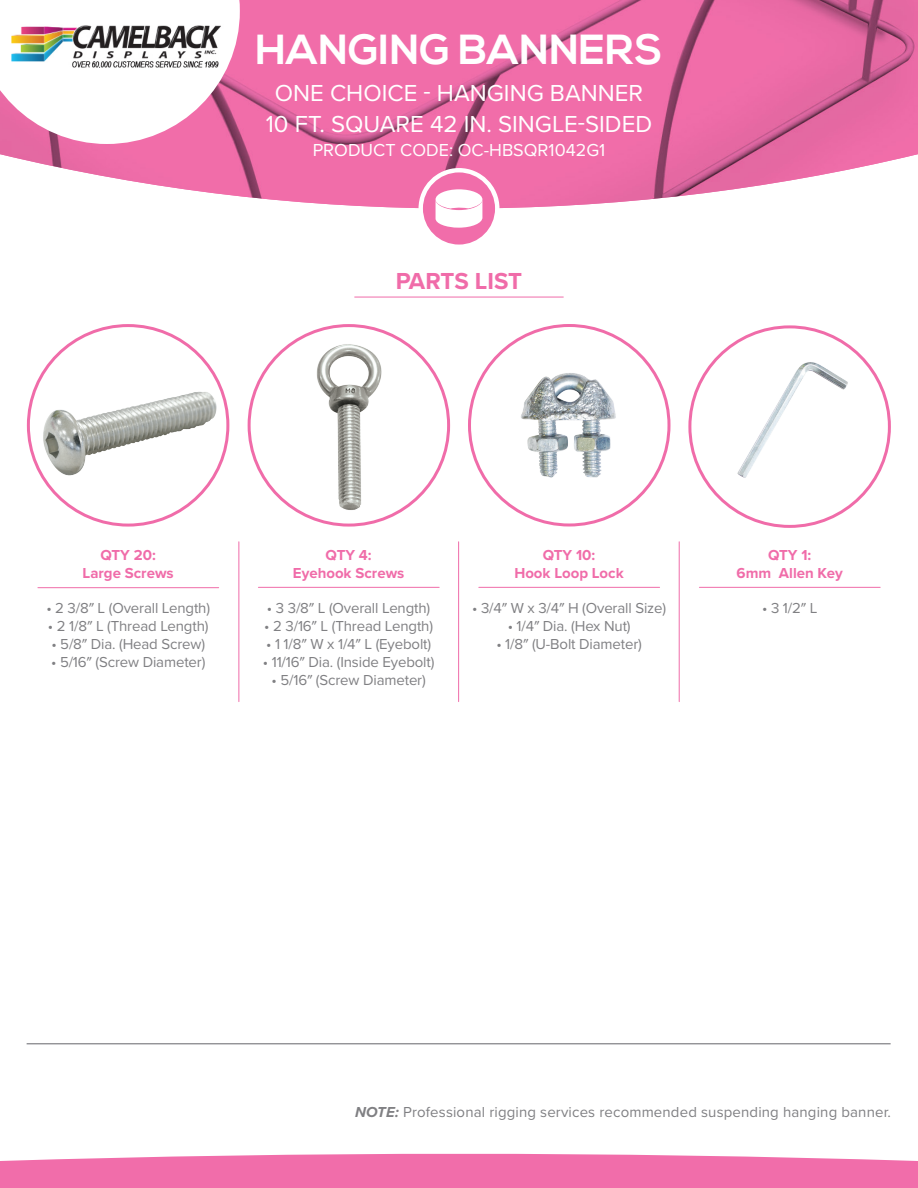
<style>
.page{position:relative;width:918px;height:1188px;background:#fff}
.page>*{position:absolute;margin:0;border:0;box-sizing:border-box;transform-origin:0 0}
.Category_Title{font:700 42px "Nexa";color:#fff}
.Category_Sub_Title_2{font:24px "Proxima Nova";color:#fff}
.t1{font:700 24px "Proxima Nova";letter-spacing:-.005em;color:#f06ca9}
.top_page_name_regula{font:18px "Proxima Nova";color:#fff}
.t2{font:15px "Proxima Nova";letter-spacing:-.01em;color:#808083}
.t3{font:700 15px "Proxima Nova";color:#f06ca9}
.t4{font:15px "Proxima Nova";letter-spacing:.01em;color:#808083}
.s1{font-weight:700;font-style:italic}
</style>
<div class="page">
<img style="left:0;top:0;width:918px;height:209px">
<hr style="left:354px;top:297px;width:210px;height:1px;background:#f06ca9">
<svg style="left:0;top:0;width:240px;height:144px"></svg>
<svg style="left:419px;top:168px;width:80px;height:77px"></svg>
<svg style="left:0;top:1153px;width:918px;height:35px;background:#f27ab1"></svg>
<img style="left:695px;top:330px;width:190px;height:190px">
<hr style="left:258px;top:587px;width:181px;height:1px;background:#f06ca9">
<hr style="left:479px;top:587px;width:181px;height:1px;background:#f06ca9">
<hr style="left:699px;top:587px;width:181px;height:1px;background:#f06ca9">
<hr style="left:238px;top:542px;width:1px;height:160px;background:#f06ca9">
<hr style="left:458px;top:542px;width:1px;height:160px;background:#f06ca9">
<hr style="left:679px;top:542px;width:1px;height:160px;background:#f06ca9">
<hr style="left:27px;top:1044px;width:864px;height:1px;background:#64656a">
<hr style="left:38px;top:587px;width:181px;height:1px;background:#f06ca9">
<img style="left:479px;top:332px;width:183px;height:183px">
<img style="left:255px;top:333px;width:187px;height:187px">
<img style="left:35px;top:333px;width:187px;height:187px">
<img style="left:2px;top:25px;width:222px;height:42px">
<p class="Category_Title" style="left:255px;top:26px;width:409px">HANGING BANNERS</p>
<p class="Category_Sub_Title_2" style="left:275px;top:75px;width:370px">ONE CHOICE - HANGING BANNER</p>
<p class="Category_Sub_Title_2" style="left:266px;top:106px;width:388px">10 FT. SQUARE 42 IN. SINGLE-SIDED</p>
<p class="top_page_name_regula" style="left:313px;top:137px;width:294px">PRODUCT CODE: OC-HBSQR1042G1</p>
<p class="t1" style="left:396px;top:263px;width:128px">PARTS LIST</p>
<p class="t3" style="left:100px;top:544px;width:57px">QTY 20:</p>
<p class="t3" style="left:83px;top:562px;width:93px">Large Screws</p>
<p class="t2" style="left:46px;top:597px;width:165px">• 2 3/8″ L (Overall Length)</p>
<p class="t2" style="left:48px;top:615px;width:162px">• 2 1/8″ L (Thread Length)</p>
<p class="t2" style="left:51px;top:633px;width:155px">• 5/8″ Dia. (Head Screw)</p>
<p class="t2" style="left:51px;top:651px;width:156px">• 5/16″ (Screw Diameter)</p>
<p class="t3" style="left:326px;top:544px;width:48px">QTY 4:</p>
<p class="t3" style="left:293px;top:562px;width:113px">Eyehook Screws</p>
<p class="t2" style="left:267px;top:597px;width:165px">• 3 3/8″ L (Overall Length)</p>
<p class="t2" style="left:264px;top:615px;width:170px">• 2 3/16″ L (Thread Length)</p>
<p class="t2" style="left:266px;top:633px;width:167px">• 1 1/8″ W x 1/4″ L (Eyebolt)</p>
<p class="t2" style="left:263px;top:651px;width:173px">• 11/16″ Dia. (Inside Eyebolt)</p>
<p class="t2" style="left:272px;top:669px;width:156px">• 5/16″ (Screw Diameter)</p>
<p class="t3" style="left:543px;top:544px;width:54px">QTY 10:</p>
<p class="t3" style="left:514px;top:562px;width:111px">Hook Loop Lock</p>
<p class="t2" style="left:472px;top:597px;width:196px">• 3/4″ W x 3/4″ H (Overall Size)</p>
<p class="t2" style="left:508px;top:615px;width:124px">• 1/4″ Dia. (Hex Nut)</p>
<p class="t2" style="left:496px;top:633px;width:147px">• 1/8″ (U-Bolt Diameter)</p>
<p class="t3" style="left:768px;top:544px;width:45px">QTY 1:</p>
<p class="t3" style="left:737px;top:562px;width:108px">6mm Allen Key</p>
<p class="t2" style="left:762px;top:597px;width:57px">• 3 1/2″ L</p>
<p class="t4" style="left:355px;top:1100px;width:537px"><span class="s1">NOTE:</span> Professional rigging services recommended suspending hanging banner.</p>
</div>
